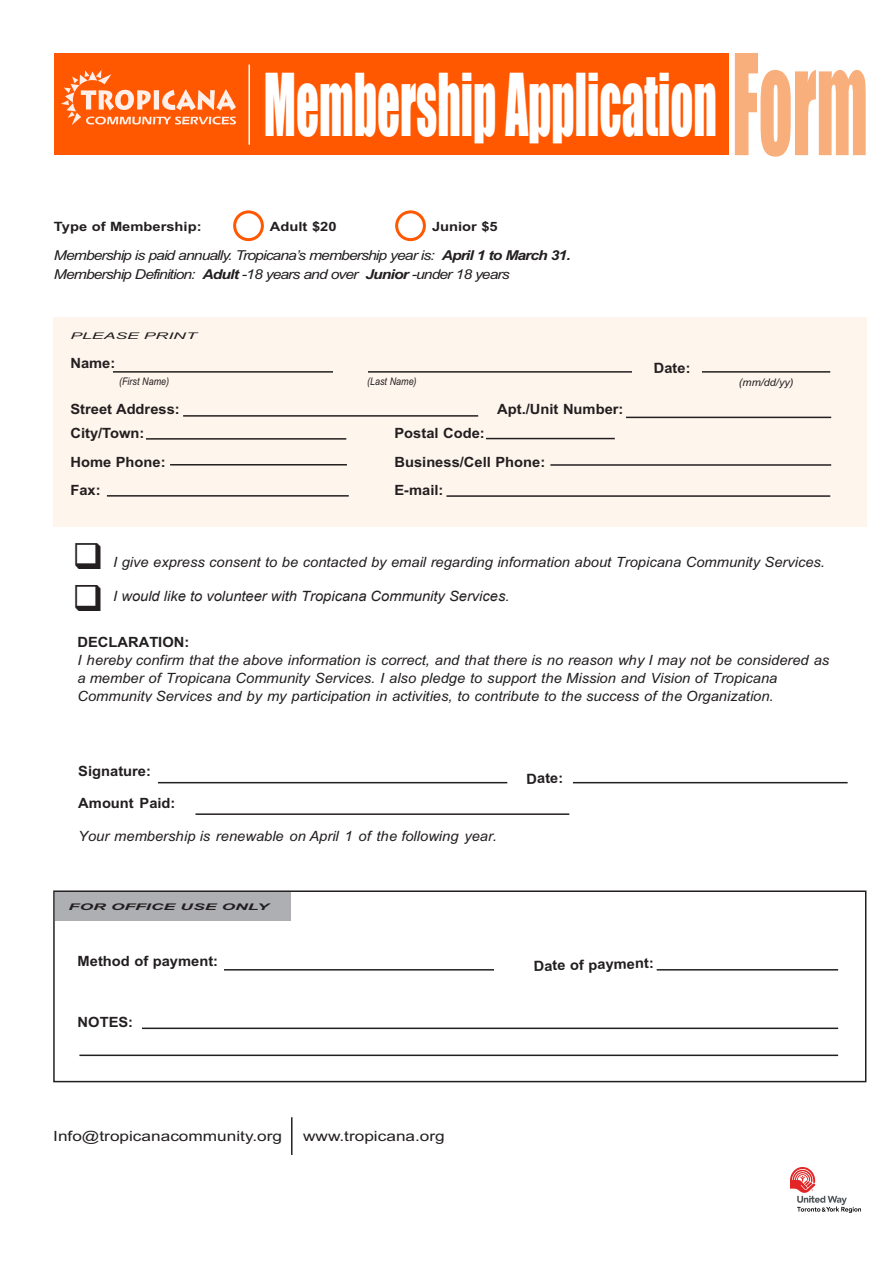
<style>
.page{position:relative;width:893px;height:1263px;background:#fff}
.page>*{position:absolute;margin:0;border:0;box-sizing:border-box;transform-origin:0 0}
.t1{font:129.3px "Impact";color:#f9af7c;scale:.52 1}
.t2{font:80.1px "Impact";color:#fff;scale:.56 1}
.t3{font:italic 14.1px/17.9px "Arial";color:#231f20;scale:1.04 1}
.t4{font:700 14.1px "Arial";color:#231f20;scale:1.04 1}
.t5{font:14.1px "Arial";color:#231f20;scale:1.22 1}
.t6{font:italic 13.65px/19.2px "Arial";letter-spacing:-.055em;color:#231f20;scale:1.14 1}
.t7{font:700 12.9px "Arial";color:#231f20;scale:1.14 1}
.t8{font:italic 10.5px "Arial Narrow";color:#231f20;scale:1.04 1}
.t9{font:italic 10.5px "Arial";color:#231f20;scale:1.04 1}
.t10{font:italic 700 9.15px "Arial";color:#231f20;scale:1.92 1}
.t11{font:italic 9.15px "Arial";color:#231f20;scale:1.92 1}
.s1{font-weight:700}
</style>
<div class="page">
<div style="left:53px;top:890px;width:813px;height:192px;border:2px solid #231f20"></div>
<div style="left:55px;top:892px;width:235px;height:29px;background:#aeafb3"></div>
<div style="left:53px;top:317px;width:813px;height:209px;background:#fef5ed"></div>
<div style="left:54px;top:53px;width:675px;height:101px;background:#ff5800"></div>
<hr style="left:183px;top:415px;width:295px;height:2px;background:#231f20">
<hr style="left:626px;top:417px;width:205px;height:1px;background:#231f20">
<hr style="left:146px;top:438px;width:200px;height:2px;background:#231f20">
<hr style="left:486px;top:438px;width:129px;height:1px;background:#231f20">
<hr style="left:170px;top:464px;width:177px;height:1px;background:#231f20">
<hr style="left:107px;top:495px;width:242px;height:2px;background:#231f20">
<hr style="left:550px;top:464px;width:281px;height:2px;background:#231f20">
<hr style="left:446px;top:495px;width:384px;height:2px;background:#231f20">
<hr style="left:113px;top:371px;width:717px;height:2px;background:#231f20">
<div style="left:333px;top:346px;width:35px;height:30px;background:#fef5ed"></div>
<div style="left:632px;top:348px;width:69px;height:30px;background:#fef5ed"></div>
<img style="left:62px;top:71px;width:173px;height:53px">
<hr style="left:248px;top:65px;width:2px;height:80px;background:#fff">
<svg style="left:233px;top:210px;width:31px;height:31px"></svg>
<svg style="left:395px;top:210px;width:31px;height:31px"></svg>
<hr style="left:158px;top:782px;width:353px;height:1px;background:#231f20">
<hr style="left:195px;top:813px;width:374px;height:2px;background:#231f20">
<hr style="left:120px;top:969px;width:718px;height:1px;background:#231f20">
<div style="left:494px;top:950px;width:52px;height:30px;background:#fff"></div>
<div style="left:78px;top:955px;width:146px;height:19px;background:#fff"></div>
<hr style="left:120px;top:1027px;width:718px;height:2px;background:#231f20">
<hr style="left:79px;top:1054px;width:759px;height:2px;background:#231f20">
<div style="left:78px;top:1016px;width:64px;height:19px;background:#fff"></div>
<svg style="left:546px;top:969px;width:111px;height:2px"></svg>
<img style="left:790px;top:1168px;width:71px;height:45px">
<hr style="left:291px;top:1117px;width:1px;height:38px;background:#231f20">
<hr style="left:573px;top:782px;width:275px;height:1px;background:#231f20">
<h2 class="t2" style="left:264px;top:61px;width:810px">Membership Application</h2>
<h1 class="t1" style="left:732px;top:35px;width:263px">Form</h1>
<p class="t7" style="left:54px;top:219px;width:131px">Type of Membership:</p>
<p class="t7" style="left:270px;top:219px;width:60px">Adult $20</p>
<p class="t7" style="left:432px;top:219px;width:59px">Junior $5</p>
<p class="t6" style="left:54px;top:246px;width:455px">Membership is paid annually. Tropicana’s membership year is: <span class="s1">April 1 to March 31.<br></span>Membership Definition: <span class="s1">Adult</span> -18 years and over <span class="s1">Junior</span> -under 18 years</p>
<p class="t11" style="left:70px;top:331px;width:67px">PLEASE PRINT</p>
<p class="t4" style="left:70px;top:355px;width:45px">Name:</p>
<p class="t8" style="left:119px;top:375px;width:50px">(First Name)</p>
<p class="t8" style="left:367px;top:375px;width:49px">(Last Name)</p>
<p class="t4" style="left:70px;top:401px;width:107px">Street Address:</p>
<p class="t4" style="left:497px;top:401px;width:123px">Apt./Unit Number:</p>
<p class="t4" style="left:70px;top:425px;width:73px">City/Town:</p>
<p class="t4" style="left:394px;top:425px;width:88px">Postal Code:</p>
<p class="t4" style="left:70px;top:454px;width:93px">Home Phone:</p>
<p class="t4" style="left:394px;top:454px;width:146px">Business/Cell Phone:</p>
<p class="t4" style="left:70px;top:482px;width:31px">Fax:</p>
<p class="t4" style="left:394px;top:482px;width:49px">E-mail:</p>
<p class="t4" style="left:654px;top:360px;width:37px;rotate:-1deg">Date:</p>
<p class="t9" style="left:739px;top:376px;width:54px">(mm/dd/yy)</p>
<p class="t3" style="left:113px;top:553px;width:686px">I give express consent to be contacted by email regarding information about Tropicana Community Services.</p>
<p class="t3" style="left:113px;top:587px;width:383px">I would like to volunteer with Tropicana Community Services.</p>
<p class="t4" style="left:77px;top:634px;width:109px">DECLARATION:</p>
<p class="t3" style="left:77px;top:651px;width:724px">I hereby confirm that the above information is correct, and that there is no reason why I may not be considered as a member of Tropicana Community Services. I also pledge to support the Mission and Vision of Tropicana<br>Community Services and by my participation in activities, to contribute to the success of the Organization.</p>
<p class="t4" style="left:78px;top:763px;width:71px">Signature:</p>
<p class="t4" style="left:78px;top:795px;width:95px">Amount Paid:</p>
<p class="t3" style="left:78px;top:827px;width:404px">Your membership is renewable on April 1 of the following year.</p>
<p class="t10" style="left:69px;top:901px;width:106px">FOR OFFICE USE ONLY</p>
<p class="t4" style="left:78px;top:953px;width:137px">Method of payment:</p>
<p class="t4" style="left:78px;top:1013px;width:55px">NOTES:</p>
<p class="t4" style="left:526px;top:770px;width:37px;rotate:-1deg">Date:</p>
<p class="t4" style="left:534px;top:957px;width:117px;rotate:-1deg">Date of payment:</p>
<p class="t5" style="left:53px;top:1128px;width:189px">Info@tropicanacommunity.org</p>
<p class="t5" style="left:303px;top:1128px;width:118px">www.tropicana.org</p>
</div>
